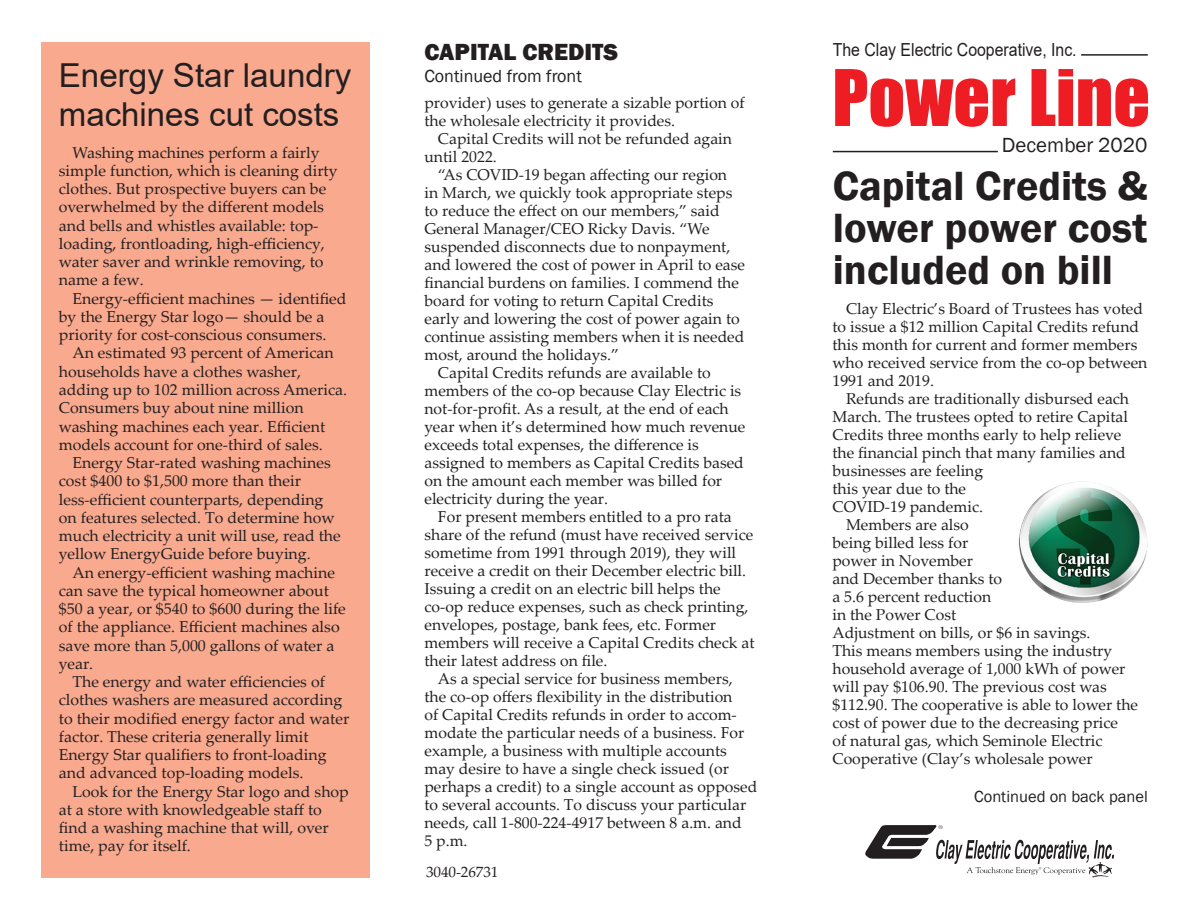
<style>
.page{position:relative;width:1188px;height:918px;background:#fff}
.page>*{position:absolute;margin:0;border:0;box-sizing:border-box;transform-origin:0 0}
.t1{font:72px "Impact";color:#ee1d23}
.t2{font:600 42px/42px "Franklin Gothic";color:#231f20;text-align:justify}
.t3{font:33px "Arial";color:#231f20}
.t4{font:800 24px "Franklin Gothic";color:#231f20}
.t5{font:21px "Franklin Gothic";color:#231f20}
.t6{font:18px "Arial";color:#231f20;scale:.88 1}
.t7{font:18px "Franklin Gothic";color:#231f20}
.t8{font:16.5px "Franklin Gothic";color:#231f20}
.t9{font:15.75px/18.3px "Palatino Linotype";color:#231f20}
.t10{font:15px "Palatino Linotype";color:#231f20}
</style>
<div class="page">
<hr style="left:1081px;top:54px;width:67px;height:2px;background:#231f20">
<hr style="left:833px;top:151px;width:165px;height:1px;background:#231f20">
<svg style="left:865px;top:825px;width:249px;height:53px"></svg>
<img style="left:1019px;top:482px;width:129px;height:121px">
<div style="left:41px;top:42px;width:329px;height:836px;background:#f8a98e"></div>
<h3 class="t4" style="left:424px;top:36px;width:195px">CAPITAL CREDITS</h3>
<h3 class="t3" style="left:59px;top:52px;width:294px">Energy Star laundry</h3>
<p class="t7" style="left:424px;top:64px;width:159px">Continued from front</p>
<h3 class="t3" style="left:59px;top:92px;width:282px">machines cut costs</h3>
<p class="t9" style="left:59px;top:143px;width:280px;text-indent:14px">Washing machines perform a fairly simple function, which is cleaning dirty clothes. But prospective buyers can be overwhelmed by the different models and bells and whistles available: top&shy;loading, frontloading, high-efficiency, water saver and wrinkle removing, to name a few.</p>
<p class="t9" style="left:59px;top:289px;width:289px;text-indent:14px">Energy-efficient machines — identified by the Energy Star logo— should be a priority for cost-conscious consumers.</p>
<p class="t9" style="left:59px;top:343px;width:290px;text-indent:14px">An estimated 93 percent of American households have a clothes washer, adding up to 102 million across America.<br>Consumers buy about nine million washing machines each year. Efficient models account for one-third of sales.</p>
<p class="t9" style="left:59px;top:453px;width:283px;text-indent:14px">Energy Star-rated washing machines cost $400 to $1,500 more than their less-efficient counterparts, depending on features selected. To determine how much electricity a unit will use, read the yellow EnergyGuide before buying.</p>
<p class="t9" style="left:59px;top:562px;width:289px;text-indent:14px">An energy-efficient washing machine can save the typical homeowner about $50 a year, or $540 to $600 during the life of the appliance. Efficient machines also save more than 5,000 gallons of water a year.</p>
<p class="t9" style="left:59px;top:672px;width:292px;text-indent:14px">The energy and water efficiencies of clothes washers are measured according to their modified energy factor and water factor. These criteria generally limit Energy Star qualifiers to front-loading and advanced top-loading models.</p>
<p class="t9" style="left:59px;top:781px;width:291px;text-indent:14px">Look for the Energy Star logo and shop at a store with knowledgeable staff to find a washing machine that will, over time, pay for itself.</p>
<p class="t9" style="left:424px;top:93px;width:322px">provider) uses to generate a sizable portion of the wholesale electricity it provides.</p>
<p class="t9" style="left:424px;top:129px;width:309px;text-indent:13px">Capital Credits will not be refunded again until 2022.</p>
<p class="t9" style="left:438px;top:164px;width:291px">“As COVID-19 began affecting our region</p>
<p class="t9" style="left:424px;top:182px;width:309px">in March, we quickly took appropriate steps</p>
<p class="t9" style="left:424px;top:200px;width:297px">to reduce the effect on our members,” said</p>
<p class="t9" style="left:424px;top:218px;width:287px">General Manager/CEO Ricky Davis. “We</p>
<p class="t9" style="left:424px;top:236px;width:307px">suspended disconnects due to nonpayment,</p>
<p class="t9" style="left:424px;top:254px;width:322px">and lowered the cost of power in April to ease</p>
<p class="t9" style="left:424px;top:272px;width:316px">financial burdens on families. I commend the</p>
<p class="t9" style="left:424px;top:290px;width:291px">board for voting to return Capital Credits</p>
<p class="t9" style="left:424px;top:308px;width:317px">early and lowering the cost of power again to</p>
<p class="t9" style="left:424px;top:326px;width:321px">continue assisting members when it is needed</p>
<p class="t9" style="left:424px;top:344px;width:196px">most, around the holidays.”</p>
<p class="t9" style="left:438px;top:362px;width:274px">Capital Credits refunds are available to</p>
<p class="t9" style="left:424px;top:380px;width:318px">members of the co-op because Clay Electric is</p>
<p class="t9" style="left:424px;top:398px;width:306px">not-for-profit. As a result, at the end of each</p>
<p class="t9" style="left:424px;top:416px;width:323px">year when it’s determined how much revenue</p>
<p class="t9" style="left:424px;top:434px;width:276px">exceeds total expenses, the difference is</p>
<p class="t9" style="left:424px;top:452px;width:321px">assigned to members as Capital Credits based</p>
<p class="t9" style="left:424px;top:470px;width:299px">on the amount each member was billed for</p>
<p class="t9" style="left:424px;top:488px;width:185px">electricity during the year.</p>
<p class="t9" style="left:438px;top:506px;width:295px">For present members entitled to a pro rata</p>
<p class="t9" style="left:424px;top:524px;width:330px">share of the refund (must have received service</p>
<p class="t9" style="left:424px;top:542px;width:313px">sometime from 1991 through 2019), they will</p>
<p class="t9" style="left:424px;top:560px;width:323px">receive a credit on their December electric bill.</p>
<p class="t9" style="left:424px;top:578px;width:298px">Issuing a credit on an electric bill helps the</p>
<p class="t9" style="left:424px;top:596px;width:325px">co-op reduce expenses, such as check printing,</p>
<p class="t9" style="left:424px;top:614px;width:293px">envelopes, postage, bank fees, etc. Former</p>
<p class="t9" style="left:424px;top:632px;width:331px">members will receive a Capital Credits check at</p>
<p class="t9" style="left:424px;top:650px;width:184px">their latest address on file.</p>
<p class="t9" style="left:438px;top:668px;width:296px">As a special service for business members,</p>
<p class="t9" style="left:424px;top:686px;width:309px">the co-op offers flexibility in the distribution</p>
<p class="t9" style="left:424px;top:704px;width:314px">of Capital Credits refunds in order to accom-</p>
<p class="t9" style="left:424px;top:722px;width:321px">modate the particular needs of a business. For</p>
<p class="t9" style="left:424px;top:740px;width:304px">example, a business with multiple accounts</p>
<p class="t9" style="left:424px;top:758px;width:306px">may desire to have a single check issued (or</p>
<p class="t9" style="left:424px;top:776px;width:334px">perhaps a credit) to a single account as opposed</p>
<p class="t9" style="left:424px;top:794px;width:323px">to several accounts. To discuss your particular</p>
<p class="t9" style="left:424px;top:812px;width:319px">needs, call 1-800-224-4917 between 8 a.m. and</p>
<p class="t9" style="left:424px;top:831px;width:45px">5 p.m.</p>
<p class="t10" style="left:426px;top:861px;width:74px">3040-26731</p>
<p class="t6" style="left:833px;top:37px;width:279px">The Clay Electric Cooperative, Inc.</p>
<h1 class="t1" style="left:832px;top:42px;width:319px">Power Line</h1>
<h3 class="t5" style="left:1002px;top:132px;width:147px">December 2020</h3>
<h2 class="t2" style="left:833px;top:165px;width:316px">Capital Credits &amp; lower power cost included on bill</h2>
<p class="t9" style="left:833px;top:299px;width:316px;text-indent:13px">Clay Electric’s Board of Trustees has voted to issue a $12 million Capital Credits refund this month for current and former members who received service from the co-op between 1991 and 2019.</p>
<p class="t9" style="left:846px;top:389px;width:285px">Refunds are traditionally disbursed each</p>
<p class="t9" style="left:833px;top:407px;width:297px">March. The trustees opted to retire Capital</p>
<p class="t9" style="left:833px;top:425px;width:290px">Credits three months early to help relieve</p>
<p class="t9" style="left:833px;top:443px;width:295px">the financial pinch that many families and</p>
<p class="t9" style="left:833px;top:461px;width:152px">businesses are feeling</p>
<p class="t9" style="left:833px;top:479px;width:135px">this year due to the</p>
<p class="t9" style="left:833px;top:497px;width:152px">COVID-19 pandemic.</p>
<p class="t9" style="left:846px;top:515px;width:124px">Members are also</p>
<p class="t9" style="left:833px;top:533px;width:137px">being billed less for</p>
<p class="t9" style="left:833px;top:551px;width:142px">power in November</p>
<p class="t9" style="left:833px;top:569px;width:171px">and December thanks to</p>
<p class="t9" style="left:833px;top:587px;width:160px">a 5.6 percent reduction</p>
<p class="t9" style="left:833px;top:605px;width:125px">in the Power Cost</p>
<p class="t9" style="left:833px;top:623px;width:259px">Adjustment on bills, or $6 in savings.</p>
<p class="t9" style="left:833px;top:641px;width:281px">This means members using the industry</p>
<p class="t9" style="left:833px;top:659px;width:295px">household average of 1,000 kWh of power</p>
<p class="t9" style="left:833px;top:677px;width:276px">will pay $106.90. The previous cost was</p>
<p class="t9" style="left:833px;top:695px;width:307px">$112.90. The cooperative is able to lower the</p>
<p class="t9" style="left:833px;top:713px;width:287px">cost of power due to the decreasing price</p>
<p class="t9" style="left:833px;top:731px;width:272px">of natural gas, which Seminole Electric</p>
<p class="t9" style="left:833px;top:749px;width:262px">Cooperative (Clay’s wholesale power</p>
<p class="t8" style="left:974px;top:786px;width:175px">Continued on back panel</p>
</div>
